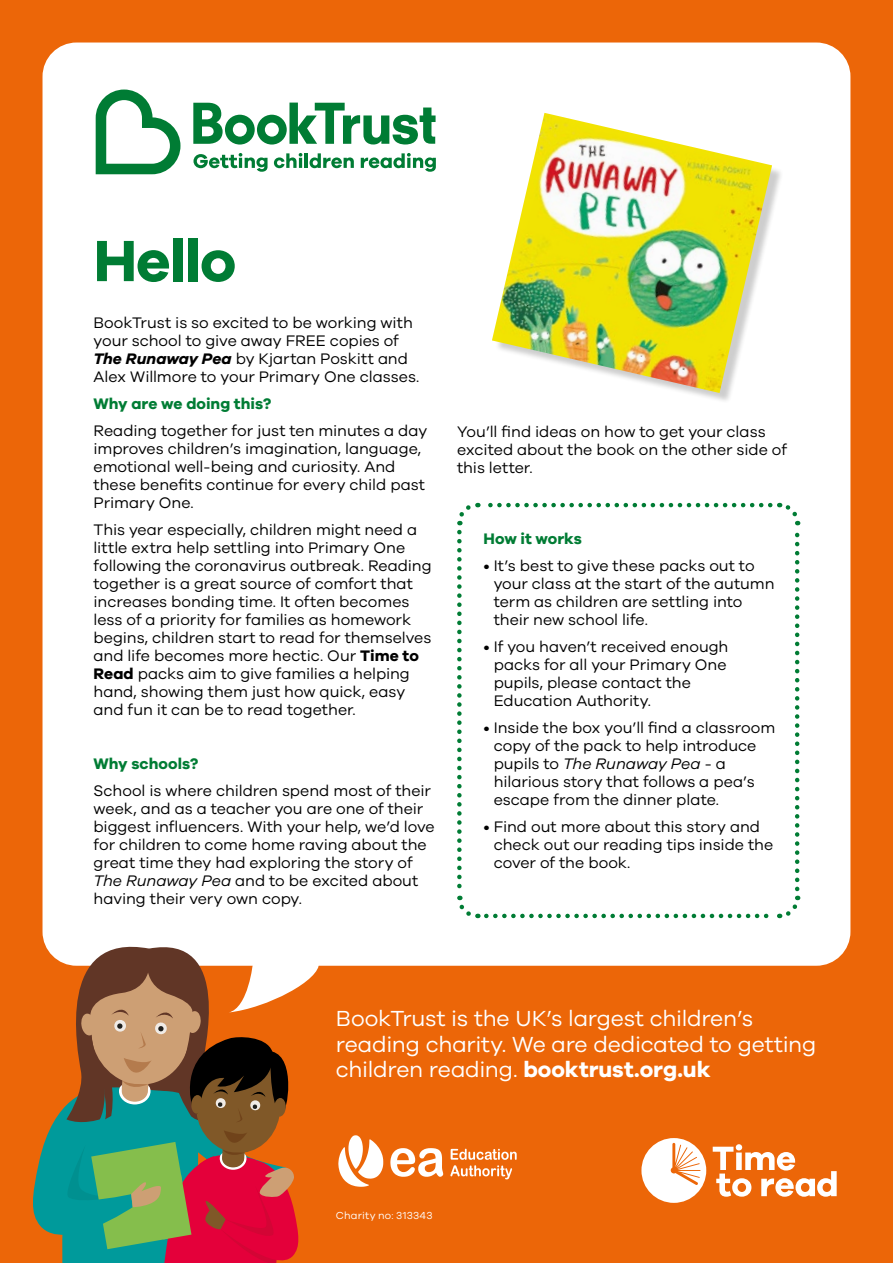
<style>
.page{position:relative;width:893px;height:1263px;background:#ec6608}
.page>*{position:absolute;margin:0;border:0;box-sizing:border-box;transform-origin:0 0}
.t1{font:700 60px "Galano Grotesque";letter-spacing:-.02em;color:#007c34}
.t2{font:22.5px/25.5px "Galano Grotesque";letter-spacing:-.01em;color:#fff}
.t3{font:15.75px/18px "Galano Grotesque";color:#000}
.t4{font:700 15.75px "Galano Grotesque";color:#007c34}
.t5{font:10.5px "Galano Grotesque";letter-spacing:.02em;color:#fff}
.s1{font-weight:700;font-style:italic}
.s2{font-weight:700}
.s3{font-style:italic}
</style>
<div class="page">
<div style="left:43px;top:43px;width:807px;height:923px;background:#fff;border-radius:34px"></div>
<svg style="left:96px;top:90px;width:84px;height:84px"></svg>
<svg style="left:193px;top:103px;width:243px;height:42px"></svg>
<svg style="left:193px;top:153px;width:75px;height:19px"></svg>
<svg style="left:274px;top:153px;width:28px;height:15px"></svg>
<hr style="left:305px;top:153px;width:3px;height:15px;background:#007c34">
<svg style="left:310px;top:153px;width:44px;height:15px"></svg>
<svg style="left:361px;top:153px;width:75px;height:19px"></svg>
<svg style="left:457px;top:532px;width:21px;height:387px"></svg>
<svg style="left:486px;top:896px;width:315px;height:23px"></svg>
<svg style="left:778px;top:502px;width:23px;height:387px"></svg>
<svg style="left:457px;top:502px;width:313px;height:23px"></svg>
<svg style="left:641px;top:1138px;width:65px;height:65px"></svg>
<svg style="left:713px;top:1144px;width:124px;height:53px"></svg>
<svg style="left:33px;top:931px;width:288px;height:332px"></svg>
<svg style="left:390px;top:1148px;width:53px;height:29px"></svg>
<svg style="left:338px;top:1135px;width:45px;height:52px"></svg>
<svg style="left:450px;top:1149px;width:67px;height:30px"></svg>
<img style="left:492px;top:113px;width:280px;height:280px">
<h1 class="t1" style="left:94px;top:224px;width:144px">Hello</h1>
<p class="t3" style="left:94px;top:313px;width:327px">BookTrust is so excited to be working with your school to give away FREE copies of <span class="s1">The Runaway Pea</span> by Kjartan Poskitt and Alex Willmore to your Primary One classes.</p>
<p class="t4" style="left:94px;top:394px;width:179px">Why are we doing this?</p>
<p class="t3" style="left:94px;top:421px;width:335px">Reading together for just ten minutes a day improves children’s imagination, language, emotional well-being and curiosity. And these benefits continue for every child past Primary One.</p>
<p class="t3" style="left:94px;top:520px;width:340px">This year especially, children might need a little extra help settling into Primary One following the coronavirus outbreak. Reading together is a great source of comfort that increases bonding time. It often becomes less of a priority for families as homework begins, children start to read for themselves and life becomes more hectic. Our <span class="s2">Time to Read</span> packs aim to give families a helping hand, showing them just how quick, easy and fun it can be to read together.</p>
<p class="t4" style="left:94px;top:754px;width:106px">Why schools?</p>
<p class="t3" style="left:94px;top:782px;width:343px">School is where children spend most of their week, and as a teacher you are one of their biggest influencers. With your help, we’d love for children to come home raving about the great time they had exploring the story of <span class="s3">The Runaway Pea</span> and to be excited about having their very own copy.</p>
<p class="t3" style="left:457px;top:423px;width:331px">You’ll find ideas on how to get your class excited about the book on the other side of this letter.</p>
<p class="t4" style="left:483px;top:529px;width:100px">How it works</p>
<p class="t3" style="left:494px;top:556px;width:282px;text-indent:-10px">• It’s best to give these packs out to your class at the start of the autumn term as children are settling into their new school life.</p>
<p class="t3" style="left:494px;top:637px;width:236px;text-indent:-10px">• If you haven’t received enough packs for all your Primary One pupils, please contact the<br>Education Authority.</p>
<p class="t3" style="left:494px;top:718px;width:283px;text-indent:-10px">• Inside the box you’ll find a classroom copy of the pack to help introduce pupils to <span class="s3">The Runaway Pea</span> - a hilarious story that follows a pea’s escape from the dinner plate.</p>
<p class="t3" style="left:494px;top:817px;width:281px;text-indent:-10px">• Find out more about this story and check out our reading tips inside the cover of the book.</p>
<h2 class="t2" style="left:336px;top:1005px;width:482px">BookTrust is the UK’s largest children’s reading charity. We are dedicated to getting children reading. <span class="s2">booktrust.org.uk</span></h2>
<p class="t5" style="left:336px;top:1210px;width:98px">Charity no: 313343</p>
</div>
